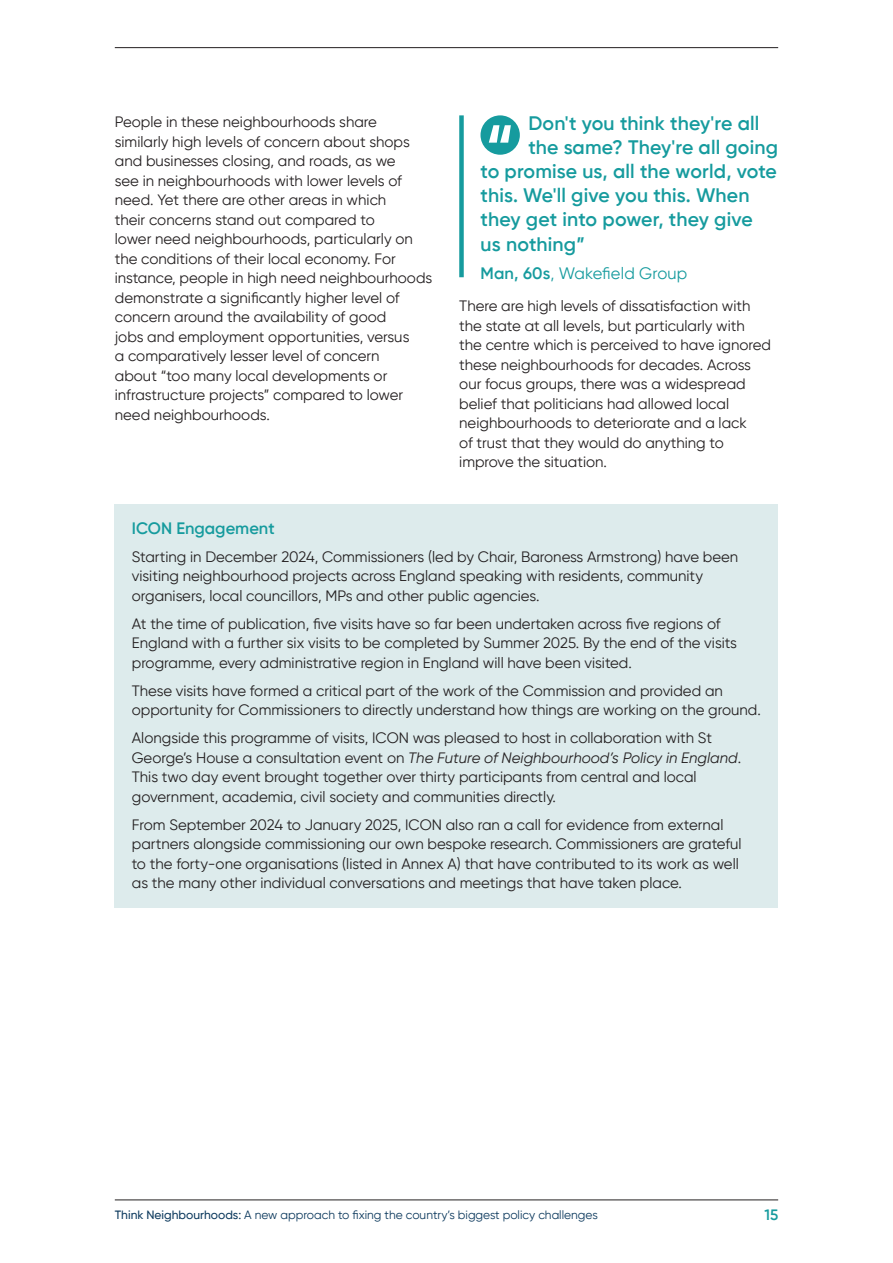
<style>
.page{position:relative;width:893px;height:1263px;background:#fff}
.page>*{position:absolute;margin:0;border:0;box-sizing:border-box;transform-origin:0 0}
.t1{font:600 19.5px "Gilroy";letter-spacing:.01em;color:#169b9e}
.t2{font:16.5px "Gilroy";letter-spacing:.01em;color:#169b9e}
.t3{font:600 16.5px "Gilroy";color:#169b9e}
.t4{font:15px/19.5px "Gilroy";color:#231f20}
.t5{font:600 15px "Gilroy";color:#169b9e}
.t6{font:12px "Gilroy";color:#0c395d}
.s1{font-weight:600}
.s2{font-style:italic}
.s3{font-weight:500}
</style>
<div class="page">
<hr style="left:115px;top:1200px;width:663px;height:1px;background:#231f20">
<hr style="left:115px;top:47px;width:663px;height:1px;background:#231f20">
<div style="left:480px;top:115px;width:40px;height:40px;background:#169b9e;border-radius:50%"></div>
<svg style="left:489px;top:125px;width:22px;height:18px"></svg>
<div style="left:459px;top:115px;width:5px;height:162px;background:#169b9e"></div>
<div style="left:115px;top:504px;width:663px;height:403px;background:#ddebec"></div>
<p class="t4" style="left:115px;top:112px;width:319px">People in these neighbourhoods share similarly high levels of concern about shops and businesses closing, and roads, as we<br>see in neighbourhoods with lower levels of need. Yet there are other areas in which<br>their concerns stand out compared to<br>lower need neighbourhoods, particularly on the conditions of their local economy. For instance, people in high need neighbourhoods demonstrate a significantly higher level of concern around the availability of good<br>jobs and employment opportunities, versus<br>a comparatively lesser level of concern<br>about “too many local developments or infrastructure projects” compared to lower need neighbourhoods.</p>
<h1 class="t1" style="left:528px;top:115px;width:233px">Don't you think they're all</h1>
<h1 class="t1" style="left:528px;top:139px;width:251px">the same? They're all going</h1>
<h1 class="t1" style="left:480px;top:163px;width:298px">to promise us, all the world, vote</h1>
<h1 class="t1" style="left:480px;top:187px;width:270px">this. We'll give you this. When</h1>
<h1 class="t1" style="left:480px;top:211px;width:274px">they get into power, they give</h1>
<h1 class="t1" style="left:480px;top:232px;width:106px">us nothing”</h1>
<p class="t2" style="left:480px;top:263px;width:208px"><span class="s1">Man, 60s</span>, Wakefield Group</p>
<p class="t4" style="left:459px;top:296px;width:313px">There are high levels of dissatisfaction with the state at all levels, but particularly with the centre which is perceived to have ignored these neighbourhoods for decades. Across our focus groups, there was a widespread belief that politicians had allowed local neighbourhoods to deteriorate and a lack<br>of trust that they would do anything to improve the situation.</p>
<p class="t3" style="left:132px;top:520px;width:144px">ICON Engagement</p>
<p class="t4" style="left:132px;top:546px;width:608px">Starting in December 2024, Commissioners (led by Chair, Baroness Armstrong) have been visiting neighbourhood projects across England speaking with residents, community organisers, local councillors, MPs and other public agencies.</p>
<p class="t4" style="left:132px;top:613px;width:606px">At the time of publication, five visits have so far been undertaken across five regions of<br>England with a further six visits to be completed by Summer 2025. By the end of the visits programme, every administrative region in England will have been visited.</p>
<p class="t4" style="left:132px;top:680px;width:631px">These visits have formed a critical part of the work of the Commission and provided an opportunity for Commissioners to directly understand how things are working on the ground.</p>
<p class="t4" style="left:132px;top:728px;width:611px">Alongside this programme of visits, ICON was pleased to host in collaboration with St George’s House a consultation event on <span class="s2">The Future of Neighbourhood’s Policy in England</span>.<br>This two day event brought together over thirty participants from central and local government, academia, civil society and communities directly.</p>
<p class="t4" style="left:132px;top:815px;width:611px">From September 2024 to January 2025, ICON also ran a call for evidence from external partners alongside commissioning our own bespoke research. Commissioners are grateful to the forty-one organisations (listed in Annex A) that have contributed to its work as well as the many other individual conversations and meetings that have taken place.</p>
<p class="t6" style="left:115px;top:1208px;width:484px"><span class="s3">Think Neighbourhoods:</span> A new approach to fixing the country’s biggest policy challenges</p>
<p class="t5" style="left:764px;top:1207px;width:15px">15</p>
</div>
